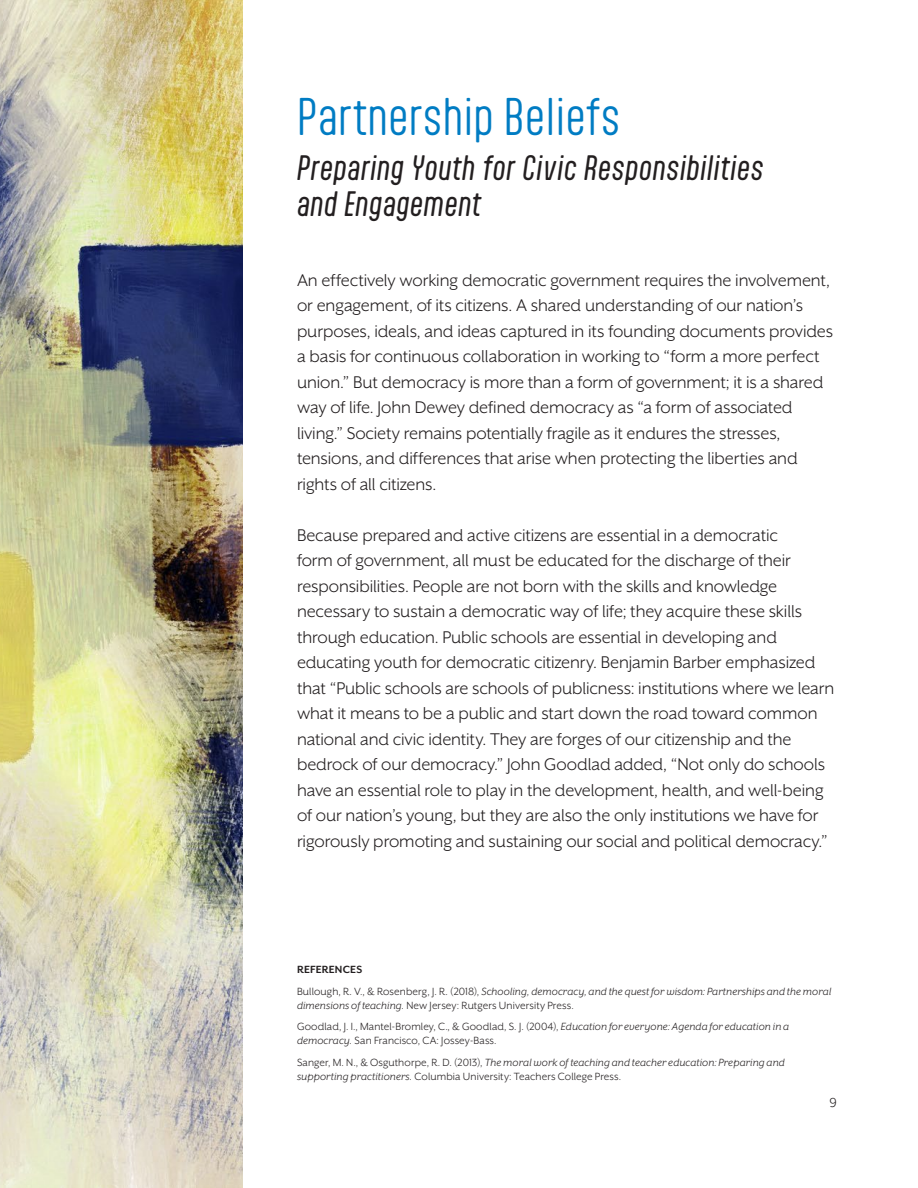
<style>
.page{position:relative;width:918px;height:1188px;background:#fff}
.page>*{position:absolute;margin:0;border:0;box-sizing:border-box;transform-origin:0 0}
.t1{font:300 45px "Aptly";color:#007cc3}
.t2{font:italic 30px "Aptly";color:#231f20}
.Body_Copy_Reg{font:19.5px/25.5px "Mr Eaves XL San OT";letter-spacing:-.005em;color:#231f20}
.t3{font:15px "Mr Eaves XL San OT";color:#231f20}
.Body_Copy_Reg-2{font:italic 12px/14.4px "Mr Eaves XL San OT";letter-spacing:.005em;color:#231f20}
.Body_Copy_Reg-3{font:12px/14.4px "Mr Eaves XL San OT";letter-spacing:.01em;color:#231f20}
.Body_Copy_Reg-4{font:700 12px "Mr Eaves XL San OT";letter-spacing:.015em;color:#231f20}
.s1{font-style:normal}
.s2{font-style:italic}
</style>
<div class="page">
<img style="left:0;top:0;width:243px;height:1188px">
<p class="t1" style="left:297px;top:89px;width:325px">Partnership Beliefs</p>
<p class="t2" style="left:297px;top:149px;width:469px">Preparing Youth for Civic Responsibilities</p>
<p class="t2" style="left:297px;top:185px;width:186px">and Engagement</p>
<p class="Body_Copy_Reg" style="left:297px;top:267px;width:538px">An effectively working democratic government requires the involvement, or engagement, of its citizens. A shared understanding of our nation’s purposes, ideals, and ideas captured in its founding documents provides a basis for continuous collaboration in working to “form a more perfect union.” But democracy is more than a form of government; it is a shared way of life. John Dewey defined democracy as “a form of associated living.” Society remains potentially fragile as it endures the stresses, tensions, and differences that arise when protecting the liberties and rights of all citizens.</p>
<p class="Body_Copy_Reg" style="left:297px;top:522px;width:539px">Because prepared and active citizens are essential in a democratic<br>form of government, all must be educated for the discharge of their responsibilities. People are not born with the skills and knowledge necessary to sustain a democratic way of life; they acquire these skills through education. Public schools are essential in developing and educating youth for democratic citizenry. Benjamin Barber emphasized that “Public schools are schools of publicness: institutions where we learn what it means to be a public and start down the road toward common national and civic identity. They are forges of our citizenship and the bedrock of our democracy.” John Goodlad added, “Not only do schools have an essential role to play in the development, health, and well-being of our nation’s young, but they are also the only institutions we have for rigorously promoting and sustaining our social and political democracy.”</p>
<p class="Body_Copy_Reg-4" style="left:297px;top:963px;width:67px">REFERENCES</p>
<p class="Body_Copy_Reg-2" style="left:297px;top:984px;width:536px"><span class="s1">Bullough, R. V., &amp; Rosenberg, J. R. (2018),</span> Schooling, democracy, and the quest for wisdom: Partnerships and the moral dimensions of teaching. <span class="s1">New Jersey: Rutgers University Press.</span></p>
<p class="Body_Copy_Reg-3" style="left:297px;top:1019px;width:494px">Goodlad, J. I., Mantel-Bromley, C., &amp; Goodlad, S. J. (2004), <span class="s2">Education for everyone: Agenda for education in a democracy.</span> San Francisco, CA: Jossey-Bass.</p>
<p class="Body_Copy_Reg-2" style="left:297px;top:1055px;width:489px"><span class="s1">Sanger, M. N., &amp; Osguthorpe, R. D. (2013),</span> The moral work of teaching and teacher education: Preparing and supporting practitioners. <span class="s1">Columbia University: Teachers College Press.</span></p>
<p class="t3" style="left:830px;top:1094px;width:9px">9</p>
</div>
